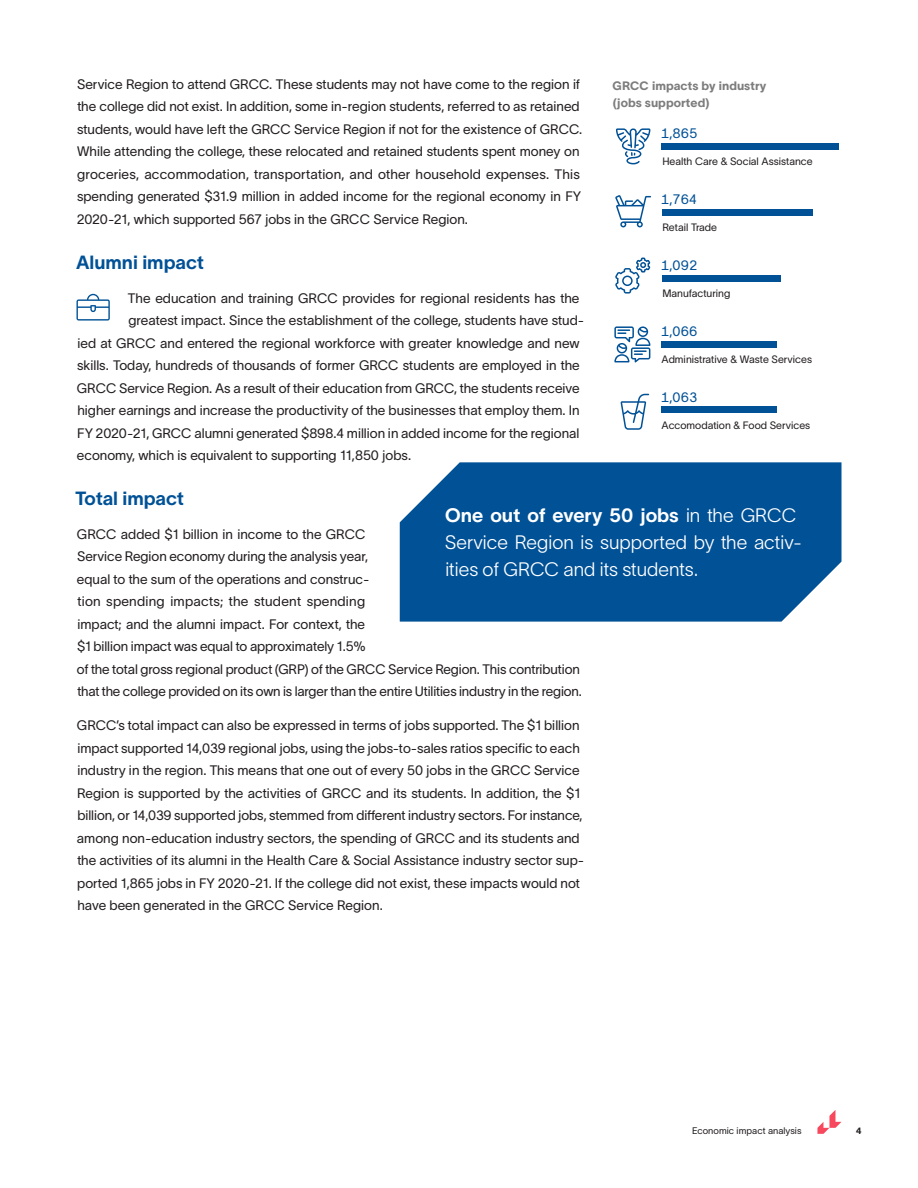
<style>
.page{position:relative;width:918px;height:1188px;background:#fff}
.page>*{position:absolute;margin:0;border:0;box-sizing:border-box;transform-origin:0 0}
.t1{font:236.7px "Chartwell Bars Vertical";color:#005196;scale:.38 1}
.PullQuote_Primary{font:19.2px/27px "TWK Lausanne 200";color:#fff}
.Heading_3_Primary{font:18.75px "TWK Lausanne 700";color:#005196}
.t2{font:13.5px/22.5px "TWK Lausanne 300";color:#231f20}
.Figure_text{font:13.5px "TWK Lausanne 300";color:#005196}
.Figure_Title{font:12px "TWK Lausanne 800";letter-spacing:.005em;color:#7d7d7d}
.Figure_text-2{font:10.5px "TWK Lausanne 300";color:#231f20}
.t3{font:9.3px "TWK Lausanne 300";letter-spacing:.005em;color:#231f20}
.t4{font:9px "TWK Lausanne 800";color:#231f20}
.s1{font-family:"TWK Lausanne 700"}
</style>
<div class="page">
<svg style="left:817px;top:1110px;width:24px;height:24px"></svg>
<svg style="left:77px;top:294px;width:33px;height:27px"></svg>
<div style="left:400px;top:462px;width:442px;height:160px;background:#005196"></div>
<svg style="left:616px;top:128px;width:34px;height:36px"></svg>
<svg style="left:615px;top:195px;width:36px;height:32px"></svg>
<svg style="left:621px;top:394px;width:28px;height:36px"></svg>
<svg style="left:615px;top:258px;width:35px;height:36px"></svg>
<svg style="left:614px;top:326px;width:36px;height:36px"></svg>
<p class="t2" style="left:77px;top:72px;width:507px">Service Region to attend GRCC. These students may not have come to the region if the college did not exist. In addition, some in-region students, referred to as retained students, would have left the GRCC Service Region if not for the existence of GRCC.<br>While attending the college, these relocated and retained students spent money on groceries, accommodation, transportation, and other household expenses. This spending generated $31.9 million in added income for the regional economy in FY 2020-21, which supported 567 jobs in the GRCC Service Region.</p>
<p class="Heading_3_Primary" style="left:76px;top:249px;width:129px">Alumni impact</p>
<p class="t2" style="left:128px;top:286px;width:453px">The education and training GRCC provides for regional residents has the</p>
<p class="t2" style="left:128px;top:308px;width:457px">greatest impact. Since the establishment of the college, students have stud-</p>
<p class="t2" style="left:77px;top:331px;width:504px">ied at GRCC and entered the regional workforce with greater knowledge and new</p>
<p class="t2" style="left:77px;top:353px;width:504px">skills. Today, hundreds of thousands of former GRCC students are employed in the</p>
<p class="t2" style="left:77px;top:376px;width:504px">GRCC Service Region. As a result of their education from GRCC, the students receive</p>
<p class="t2" style="left:77px;top:398px;width:504px">higher earnings and increase the productivity of the businesses that employ them. In</p>
<p class="t2" style="left:77px;top:421px;width:504px">FY 2020-21, GRCC alumni generated $898.4 million in added income for the regional</p>
<p class="t2" style="left:77px;top:443px;width:336px">economy, which is equivalent to supporting 11,850 jobs.</p>
<p class="Heading_3_Primary" style="left:75px;top:485px;width:110px">Total impact</p>
<p class="t2" style="left:77px;top:522px;width:507px">GRCC added $1 billion in income to the GRCC<br>Service Region economy during the analysis year,<br>equal to the sum of the operations and construc-<br>tion spending impacts; the student spending<br>impact; and the alumni impact. For context, the<br>$1 billion impact was equal to approximately 1.5%<br>of the total gross regional product (GRP) of the GRCC Service Region. This contribution that the college provided on its own is larger than the entire Utilities industry in the region.</p>
<p class="t2" style="left:77px;top:713px;width:509px">GRCC’s total impact can also be expressed in terms of jobs supported. The $1 billion impact supported 14,039 regional jobs, using the jobs-to-sales ratios specific to each industry in the region. This means that one out of every 50 jobs in the GRCC Service Region is supported by the activities of GRCC and its students. In addition, the $1 billion, or 14,039 supported jobs, stemmed from different industry sectors. For instance, among non-education industry sectors, the spending of GRCC and its students and the activities of its alumni in the Health Care &amp; Social Assistance industry sector sup&shy;ported 1,865 jobs in FY 2020-21. If the college did not exist, these impacts would not have been generated in the GRCC Service Region.</p>
<p class="Figure_Title" style="left:613px;top:77px;width:155px">GRCC impacts by industry</p>
<p class="Figure_Title" style="left:613px;top:94px;width:98px">(jobs supported)</p>
<p class="Figure_text" style="left:661px;top:124px;width:38px">1,865</p>
<p class="t1" style="left:888px;top:139px;width:737px;rotate:90deg">100+85+67+65+65</p>
<p class="Figure_text-2" style="left:662px;top:154px;width:152px">Health Care &amp; Social Assistance</p>
<p class="Figure_text" style="left:661px;top:190px;width:38px">1,764</p>
<p class="Figure_text-2" style="left:662px;top:220px;width:56px">Retail Trade</p>
<p class="Figure_text" style="left:661px;top:256px;width:38px">1,092</p>
<p class="Figure_text-2" style="left:662px;top:286px;width:69px">Manufacturing</p>
<p class="Figure_text" style="left:661px;top:322px;width:38px">1,066</p>
<p class="Figure_text-2" style="left:662px;top:352px;width:152px">Administrative &amp; Waste Services</p>
<p class="Figure_text" style="left:661px;top:388px;width:38px">1,063</p>
<p class="Figure_text-2" style="left:662px;top:418px;width:150px">Accomodation &amp; Food Services</p>
<p class="PullQuote_Primary" style="left:445px;top:500px;width:359px"><span class="s1">One out of every 50 jobs</span> in the GRCC<br>Service Region is supported by the activ&shy;ities of GRCC and its students.</p>
<p class="t3" style="left:692px;top:1124px;width:111px">Economic impact analysis</p>
<p class="t4" style="left:856px;top:1124px;width:7px">4</p>
</div>
